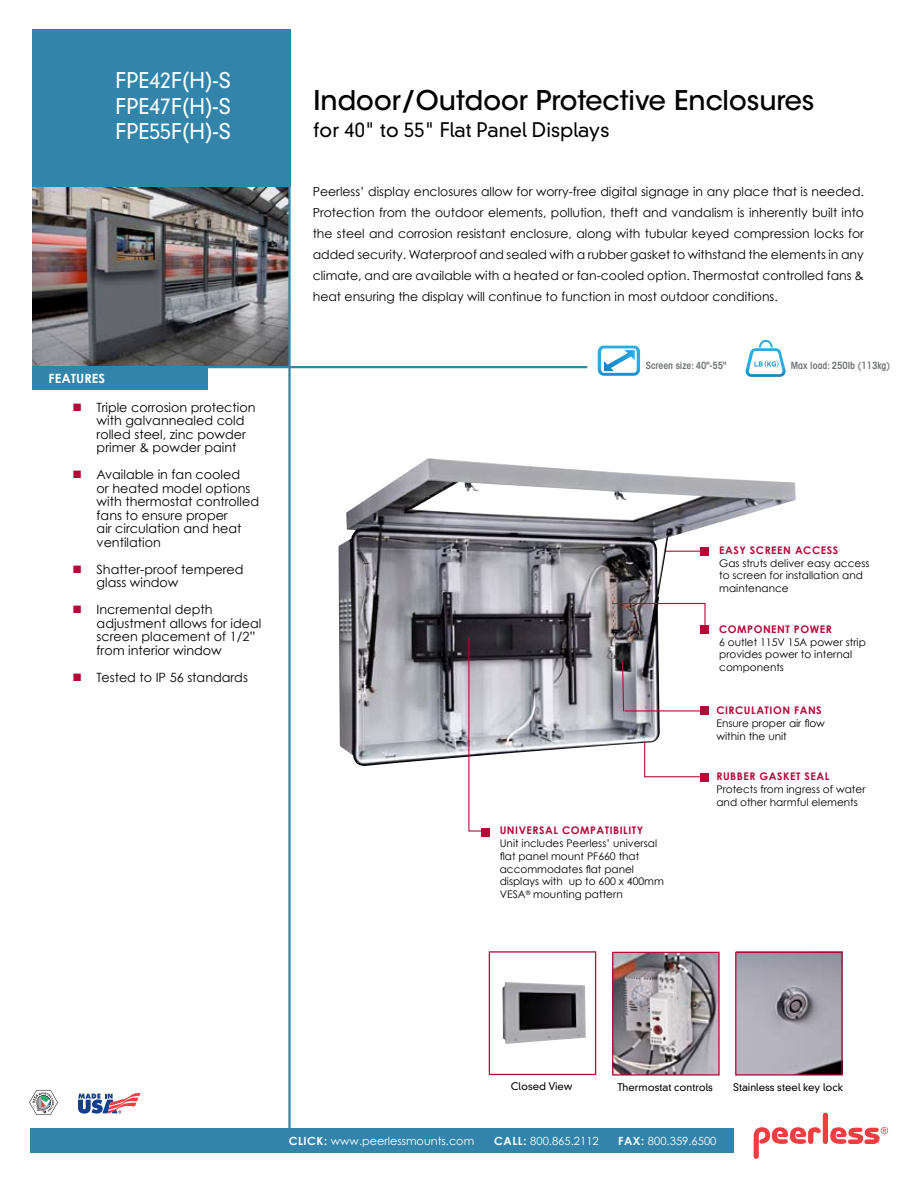
<style>
.page{position:relative;width:918px;height:1188px;background:#fff}
.page>*{position:absolute;margin:0;border:0;box-sizing:border-box;transform-origin:0 0}
.t1{font:500 27px "ITC Avant Garde Std";color:#000}
.t2{font:300 21px/25.2px "DIN Neuzeit Grotesk";color:#fff;text-align:justify}
.t3{font:300 19.5px "DIN Neuzeit Grotesk";color:#000}
.t4{font:12.75px/13.5px "Century Gothic";color:#000}
.t5{font:700 12.75px "Century Gothic";color:#fff}
.t6{font:12.45px/21px "Century Gothic";color:#000;text-align:justify}
.t7{font:11.25px "Century Gothic";color:#fff}
.t8{font:10.5px/12.8px "Century Gothic";color:#000}
.t9{font:700 10.5px "Century Gothic";letter-spacing:.05em;color:#b30838}
.t10{font:300 10.2px "DIN Neuzeit Grotesk";color:#000}
.t11{font:600 condensed 9.9px "ITC Avant Garde Std";color:#6d6f71}
.s1{color:#b30838}
.s2{font-weight:700}
</style>
<div class="page">
<img style="left:32px;top:187px;width:256px;height:179px">
<img style="left:338px;top:458px;width:458px;height:308px">
<img style="left:737px;top:954px;width:104px;height:120px">
<img style="left:614px;top:954px;width:104px;height:120px">
<hr style="left:32px;top:366px;width:555px;height:2px;background:#3384aa">
<div style="left:32px;top:29px;width:258px;height:158px;background:#3384aa"></div>
<div style="left:32px;top:366px;width:176px;height:24px;background:#3384aa"></div>
<svg style="left:754px;top:1127px;width:67px;height:32px"></svg>
<div style="left:823px;top:1113px;width:5px;height:31px;background:#ef3e42;border-radius:3px"></div>
<svg style="left:830px;top:1127px;width:58px;height:17px"></svg>
<svg style="left:598px;top:346px;width:42px;height:30px"></svg>
<hr style="left:288px;top:29px;width:3px;height:1101px;background:#3384aa">
<div style="left:31px;top:1129px;width:703px;height:24px;background:#3384aa"></div>
<svg style="left:746px;top:340px;width:40px;height:37px"></svg>
<hr style="left:625px;top:710px;width:81px;height:1px;background:#b30838">
<div style="left:701px;top:706px;width:8px;height:9px;background:#b30838"></div>
<div style="left:701px;top:625px;width:8px;height:9px;background:#b30838"></div>
<svg style="left:611px;top:602px;width:95px;height:28px"></svg>
<hr style="left:666px;top:551px;width:36px;height:1px;background:#b30838">
<div style="left:701px;top:547px;width:8px;height:9px;background:#b30838"></div>
<svg style="left:468px;top:636px;width:19px;height:196px"></svg>
<div style="left:481px;top:828px;width:9px;height:9px;background:#b30838"></div>
<svg style="left:29px;top:1090px;width:29px;height:25px"></svg>
<div style="left:735px;top:952px;width:108px;height:124px;border:1px solid #b30838"></div>
<div style="left:612px;top:952px;width:108px;height:124px;border:1px solid #b30838"></div>
<div style="left:489px;top:951px;width:107px;height:124px;border:1px solid #b30838"></div>
<img style="left:502px;top:982px;width:84px;height:62px">
<svg style="left:621px;top:661px;width:4px;height:52px"></svg>
<svg style="left:644px;top:740px;width:62px;height:38px"></svg>
<div style="left:701px;top:773px;width:8px;height:9px;background:#b30838"></div>
<svg style="left:78px;top:1093px;width:63px;height:21px"></svg>
<h2 class="t2" style="left:116px;top:68px;width:117px">FPE42F(H)-S FPE47F(H)-S FPE55F(H)-S</h2>
<p class="t5" style="left:49px;top:370px;width:58px">FEATURES</p>
<p class="t4" style="left:97px;top:400px;width:160px;text-indent:-24px"><span class="s1">■</span> Triple corrosion protection with galvannealed cold rolled steel, zinc powder primer &amp; powder paint</p>
<p class="t4" style="left:97px;top:468px;width:164px;text-indent:-24px"><span class="s1">■</span> Available in fan cooled<br>or heated model options with thermostat controlled fans to ensure proper<br>air circulation and heat ventilation</p>
<p class="t4" style="left:97px;top:562px;width:148px;text-indent:-24px"><span class="s1">■</span> Shatter-proof tempered glass window</p>
<p class="t4" style="left:97px;top:603px;width:166px;text-indent:-24px"><span class="s1">■</span> Incremental depth adjustment allows for ideal screen placement of 1/2” from interior window</p>
<p class="t4" style="left:73px;top:670px;width:177px"><span class="s1">■</span> Tested to IP 56 standards</p>
<h1 class="t1" style="left:314px;top:83px;width:503px">Indoor/Outdoor Protective Enclosures</h1>
<h3 class="t3" style="left:314px;top:118px;width:298px">for 40" to 55" Flat Panel Displays</h3>
<p class="t6" style="left:313px;top:181px;width:553px">Peerless’ display enclosures allow for worry-free digital signage in any place that is needed.<br>Protection from the outdoor elements, pollution, theft and vandalism is inherently built into the steel and corrosion resistant enclosure, along with tubular keyed compression locks for added security. Waterproof and sealed with a rubber gasket to withstand the elements in any climate, and are available with a heated or fan-cooled option. Thermostat controlled fans &amp; heat ensuring the display will continue to function in most outdoor conditions.</p>
<p class="t11" style="left:646px;top:359px;width:82px">Screen size: 40"-55"</p>
<p class="t11" style="left:791px;top:359px;width:101px">Max load: 250lb (113kg)</p>
<p class="t9" style="left:719px;top:543px;width:8px">EAS</p>
<p class="t9" style="left:739px;top:543px;width:94px">Y SCREEN ACCESS</p>
<p class="t8" style="left:719px;top:556px;width:152px">Gas struts deliver easy access to screen for installation and maintenance</p>
<p class="t9" style="left:719px;top:622px;width:114px">COMPONENT POWER</p>
<p class="t8" style="left:719px;top:635px;width:148px">6 outlet 115V 15A power strip provides power to internal components</p>
<p class="t9" style="left:716px;top:704px;width:106px">CIRCULATION FANS</p>
<p class="t8" style="left:716px;top:717px;width:110px">Ensure proper air flow within the unit</p>
<p class="t9" style="left:500px;top:824px;width:47px">UNIVERSAL</p>
<p class="t9" style="left:562px;top:824px;width:83px">COMPATIBILITY</p>
<p class="t8" style="left:500px;top:837px;width:166px">Unit includes Peerless’ universal flat panel mount PF660 that accommodates flat panel displays with up to 600 x 400mm<br>VESA<sup>®</sup> mounting pattern</p>
<p class="t9" style="left:716px;top:770px;width:61px">RUBBER GASK</p>
<p class="t9" style="left:790px;top:770px;width:34px">ET SEAL</p>
<p class="t8" style="left:716px;top:783px;width:151px">Protects from ingress of water and other harmful elements</p>
<p class="t10" style="left:511px;top:1081px;width:63px">Closed View</p>
<p class="t10" style="left:617px;top:1081px;width:97px">Thermostat controls</p>
<p class="t7" style="left:289px;top:1134px;width:187px"><span class="s2">CLICK:</span> www.peerlessmounts.com</p>
<p class="t7" style="left:494px;top:1134px;width:106px"><span class="s2">CALL:</span> 800.865.2112</p>
<p class="t7" style="left:618px;top:1134px;width:100px"><span class="s2">FAX:</span> 800.359.6500</p>
<p class="t10" style="left:733px;top:1081px;width:112px">Stainless steel key lock</p>
</div>
